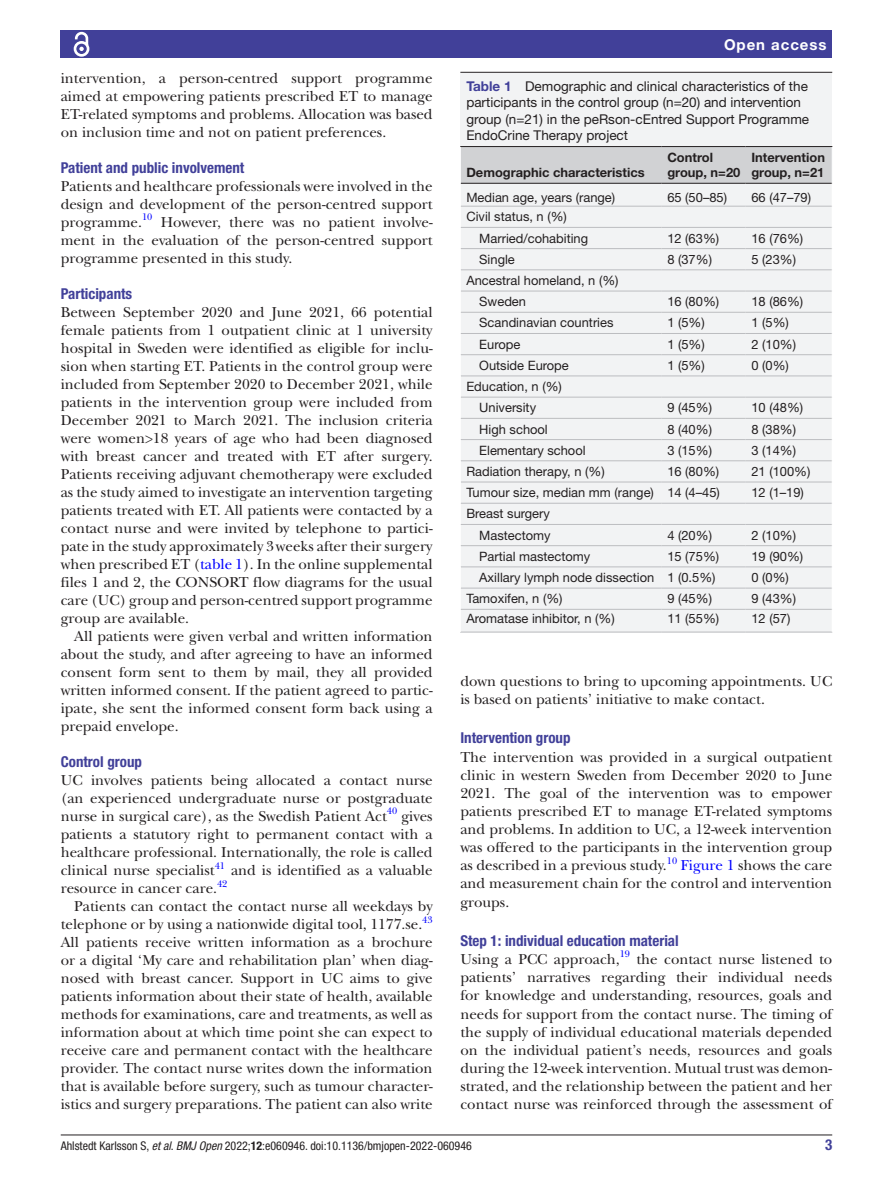
<style>
.page{position:relative;width:893px;height:1191px;background:#fff}
.page>*{position:absolute;margin:0;border:0;box-sizing:border-box;transform-origin:0 0}
.t1{font:15px/18px "New Baskerville";color:#231f20;text-align:justify}
.t2{font:700 condensed 15px "Helvetica Neue LT Std";color:#414099}
.t3{font:700 15px "Helvetica Neue LT Std";letter-spacing:.065em;color:#fff}
.t4{font:13.5px/16.5px "Helvetica Neue LT Std";color:#231f20}
.t5{font:12.9px/21.1px "Helvetica Neue LT Std";color:#231f20}
.t6{font:700 12.9px/15.5px "Helvetica Neue LT Std";color:#231f20}
.t7{font:condensed 12px "Helvetica Neue LT Std";color:#231f20}
.t8{font:9.9px "New Baskerville";color:#00f}
.s1{color:#00f}
.s2{font-weight:700;color:#414099}
.s3{font-style:italic}
.s4{font-weight:700}
</style>
<div class="page">
<hr style="left:61px;top:1134px;width:771px;height:1px;background:#231f20">
<div style="left:61px;top:31px;width:771px;height:27px;background:#414099"></div>
<svg style="left:73px;top:31px;width:17px;height:26px"></svg>
<div style="left:460px;top:73px;width:372px;height:559px;background:#f2f3f4"></div>
<hr style="left:460px;top:72px;width:372px;height:1px;background:#231f20">
<hr style="left:460px;top:146px;width:201px;height:1px;background:#231f20">
<hr style="left:661px;top:146px;width:84px;height:1px;background:#231f20">
<hr style="left:745px;top:146px;width:87px;height:1px;background:#231f20">
<hr style="left:460px;top:632px;width:201px;height:1px;background:#bcbdc0">
<hr style="left:661px;top:632px;width:84px;height:1px;background:#bcbdc0">
<hr style="left:745px;top:632px;width:87px;height:1px;background:#bcbdc0">
<svg style="left:460px;top:147px;width:372px;height:485px"></svg>
<p class="t1" style="left:61px;top:69px;width:373px">intervention, a person-centred support programme aimed at empowering patients prescribed ET to manage ET-related symptoms and problems. Allocation was based on inclusion time and not on patient preferences.</p>
<p class="t2" style="left:61px;top:159px;width:185px">Patient and public involvement</p>
<p class="t1" style="left:61px;top:177px;width:373px">Patients and healthcare professionals were involved in the design and development of the person-centred support programme.</p>
<p class="t8" style="left:142px;top:211px;width:12px">10</p>
<p class="t1" style="left:61px;top:213px;width:373px;text-indent:100px">However, there was no patient involve&shy;ment in the evaluation of the person-centred support programme presented in this study.</p>
<p class="t2" style="left:61px;top:285px;width:73px">Participants</p>
<p class="t1" style="left:61px;top:303px;width:373px">Between September 2020 and June 2021, 66 potential female patients from 1 outpatient clinic at 1 university hospital in Sweden were identified as eligible for inclu&shy;sion when starting ET. Patients in the control group were included from September 2020 to December 2021, while patients in the intervention group were included from December 2021 to March 2021. The inclusion criteria were women&gt;18 years of age who had been diagnosed with breast cancer and treated with ET after surgery.<br>Patients receiving adjuvant chemotherapy were excluded as the study aimed to investigate an intervention targeting patients treated with ET. All patients were contacted by a contact nurse and were invited by telephone to partici&shy;pate in the study approximately 3weeks after their surgery when prescribed ET (<span class="s1">table 1</span>). In the online supplemental files 1 and 2, the CONSORT flow diagrams for the usual care (UC) group and person-centred support programme group are available.</p>
<p class="t1" style="left:61px;top:627px;width:373px;text-indent:14px">All patients were given verbal and written information about the study, and after agreeing to have an informed consent form sent to them by mail, they all provided written informed consent. If the patient agreed to partic&shy;ipate, she sent the informed consent form back using a prepaid envelope.</p>
<p class="t2" style="left:61px;top:753px;width:83px">Control group</p>
<p class="t1" style="left:61px;top:771px;width:373px">UC involves patients being allocated a contact nurse (an experienced undergraduate nurse or postgraduate nurse in surgical care), as the Swedish Patient Act</p>
<p class="t8" style="left:387px;top:805px;width:12px">40</p>
<p class="t1" style="left:61px;top:807px;width:373px;text-indent:341px">gives patients a statutory right to permanent contact with a healthcare professional. Internationally, the role is called clinical nurse specialist</p>
<p class="t8" style="left:215px;top:859px;width:12px">41</p>
<p class="t1" style="left:231px;top:861px;width:203px">and is identified as a valuable</p>
<p class="t1" style="left:61px;top:879px;width:158px">resource in cancer care.</p>
<p class="t8" style="left:217px;top:877px;width:12px">42</p>
<p class="t1" style="left:61px;top:897px;width:373px;text-indent:14px">Patients can contact the contact nurse all weekdays by telephone or by using a nationwide digital tool, 1177.se.</p>
<p class="t8" style="left:422px;top:913px;width:12px">43</p>
<p class="t1" style="left:61px;top:933px;width:373px">All patients receive written information as a brochure or a digital ‘My care and rehabilitation plan’ when diag&shy;nosed with breast cancer. Support in UC aims to give patients information about their state of health, available methods for examinations, care and treatments, as well as information about at which time point she can expect to receive care and permanent contact with the healthcare provider. The contact nurse writes down the information that is available before surgery, such as tumour character&shy;istics and surgery preparations. The patient can also write</p>
<p class="t3" style="left:724px;top:35px;width:104px">Open access</p>
<p class="t4" style="left:466px;top:77px;width:344px"><span class="s2">Table 1</span> Demographic and clinical characteristics of the participants in the control group (n=20) and intervention group (n=21) in the peRson-cEntred Support Programme EndoCrine Therapy project</p>
<p class="t6" style="left:466px;top:165px;width:180px">Demographic characteristics</p>
<p class="t6" style="left:667px;top:149px;width:74px">Control group, n=20</p>
<p class="t6" style="left:751px;top:149px;width:75px">Intervention group, n=21</p>
<p class="t5" style="left:466px;top:186px;width:150px">Median age, years (range)</p>
<p class="t5" style="left:667px;top:186px;width:61px">65 (50–85)</p>
<p class="t5" style="left:751px;top:186px;width:61px">66 (47–79)</p>
<p class="t5" style="left:479px;top:206px;width:110px;text-indent:-13px">Civil status, n (%)<br>Married/cohabiting</p>
<p class="t5" style="left:667px;top:227px;width:53px">12 (63%)</p>
<p class="t5" style="left:751px;top:227px;width:53px">16 (76%)</p>
<p class="t5" style="left:479px;top:248px;width:37px">Single</p>
<p class="t5" style="left:667px;top:248px;width:46px">8 (37%)</p>
<p class="t5" style="left:751px;top:248px;width:46px">5 (23%)</p>
<p class="t5" style="left:479px;top:270px;width:141px;text-indent:-13px">Ancestral homeland, n (%)<br>Sweden</p>
<p class="t5" style="left:667px;top:291px;width:53px">16 (80%)</p>
<p class="t5" style="left:751px;top:291px;width:53px">18 (86%)</p>
<p class="t5" style="left:479px;top:312px;width:136px">Scandinavian countries</p>
<p class="t5" style="left:667px;top:312px;width:39px">1 (5%)</p>
<p class="t5" style="left:751px;top:312px;width:39px">1 (5%)</p>
<p class="t5" style="left:479px;top:333px;width:43px">Europe</p>
<p class="t5" style="left:667px;top:333px;width:39px">1 (5%)</p>
<p class="t5" style="left:751px;top:333px;width:46px">2 (10%)</p>
<p class="t5" style="left:479px;top:354px;width:91px">Outside Europe</p>
<p class="t5" style="left:667px;top:354px;width:39px">1 (5%)</p>
<p class="t5" style="left:751px;top:354px;width:39px">0 (0%)</p>
<p class="t5" style="left:479px;top:376px;width:84px;text-indent:-13px">Education, n (%)<br>University</p>
<p class="t5" style="left:667px;top:397px;width:46px">9 (45%)</p>
<p class="t5" style="left:751px;top:397px;width:53px">10 (48%)</p>
<p class="t5" style="left:479px;top:418px;width:70px">High school</p>
<p class="t5" style="left:667px;top:418px;width:46px">8 (40%)</p>
<p class="t5" style="left:751px;top:418px;width:46px">8 (38%)</p>
<p class="t5" style="left:479px;top:439px;width:108px">Elementary school</p>
<p class="t5" style="left:667px;top:439px;width:46px">3 (15%)</p>
<p class="t5" style="left:751px;top:439px;width:46px">3 (14%)</p>
<p class="t5" style="left:466px;top:460px;width:140px">Radiation therapy, n (%)</p>
<p class="t5" style="left:667px;top:460px;width:53px">16 (80%)</p>
<p class="t5" style="left:751px;top:460px;width:61px">21 (100%)</p>
<p class="t5" style="left:466px;top:482px;width:255px">Tumour size, median mm (range) 14 (4–45)</p>
<p class="t5" style="left:751px;top:482px;width:54px">12 (1–19)</p>
<p class="t5" style="left:466px;top:503px;width:86px;text-align:right">Breast surgery<br>Mastectomy</p>
<p class="t5" style="left:667px;top:524px;width:46px">4 (20%)</p>
<p class="t5" style="left:751px;top:524px;width:46px">2 (10%)</p>
<p class="t5" style="left:479px;top:545px;width:113px">Partial mastectomy</p>
<p class="t5" style="left:667px;top:545px;width:53px">15 (75%)</p>
<p class="t5" style="left:751px;top:545px;width:53px">19 (90%)</p>
<p class="t5" style="left:479px;top:567px;width:238px">Axillary lymph node dissection 1 (0.5%)</p>
<p class="t5" style="left:751px;top:567px;width:39px">0 (0%)</p>
<p class="t5" style="left:466px;top:588px;width:98px">Tamoxifen, n (%)</p>
<p class="t5" style="left:667px;top:588px;width:46px">9 (45%)</p>
<p class="t5" style="left:751px;top:588px;width:46px">9 (43%)</p>
<p class="t5" style="left:466px;top:607px;width:150px">Aromatase inhibitor, n (%)</p>
<p class="t5" style="left:667px;top:607px;width:53px">11 (55%)</p>
<p class="t5" style="left:751px;top:607px;width:40px">12 (57)</p>
<p class="t1" style="left:460px;top:672px;width:373px">down questions to bring to upcoming appointments. UC is based on patients’ initiative to make contact.</p>
<p class="t2" style="left:460px;top:729px;width:112px">Intervention group</p>
<p class="t1" style="left:460px;top:747px;width:373px">The intervention was provided in a surgical outpatient clinic in western Sweden from December 2020 to June 2021. The goal of the intervention was to empower patients prescribed ET to manage ET-related symptoms and problems. In addition to UC, a 12-week intervention was offered to the participants in the intervention group as described in a previous study.<sup>10</sup> <span class="s1">Figure 1</span> shows the care and measurement chain for the control and intervention groups.</p>
<p class="t2" style="left:460px;top:931px;width:220px">Step 1: individual education material</p>
<p class="t1" style="left:460px;top:950px;width:161px">Using a PCC approach,</p>
<p class="t8" style="left:620px;top:948px;width:12px">19</p>
<p class="t1" style="left:460px;top:950px;width:373px;text-indent:176px">the contact nurse listened to patients’ narratives regarding their individual needs for knowledge and understanding, resources, goals and needs for support from the contact nurse. The timing of the supply of individual educational materials depended on the individual patient’s needs, resources and goals during the 12-week intervention. Mutual trust was demon&shy;strated, and the relationship between the patient and her contact nurse was reinforced through the assessment of</p>
<p class="t7" style="left:61px;top:1138px;width:413px">Ahlstedt Karlsson S, <span class="s3">et al</span>. <span class="s3">BMJ Open</span> 2022;<span class="s4">12</span>:e060946. doi:10.1136/bmjopen-2022-060946</p>
<p class="t2" style="left:825px;top:1135px;width:9px">3</p>
</div>
